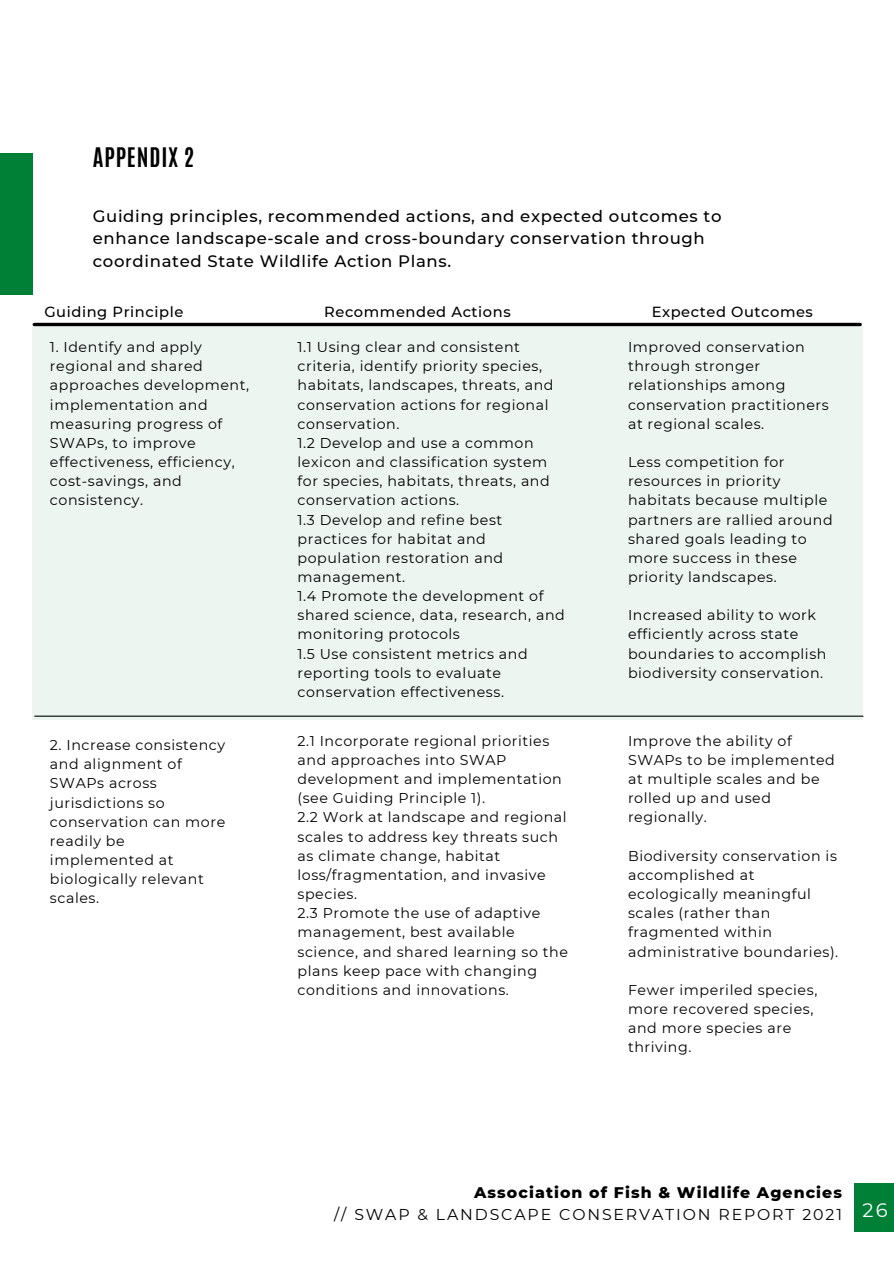
<style>
.page{position:relative;width:894px;height:1264px;background:#fff}
.page>*{position:absolute;margin:0;border:0;box-sizing:border-box;transform-origin:0 0}
.t1{font:700 22.5px "Antonio";letter-spacing:.04em;color:#000}
.t2{font:19.5px "Montserrat";color:#fff}
.t3{font:500 16.5px/22.5px "Montserrat";letter-spacing:.04em;color:#000}
.t4{font:15.75px "Montserrat";letter-spacing:.12em;color:#000}
.t5{font:800 15.75px "Montserrat";letter-spacing:.07em;color:#000}
.t6{font:500 14.7px "Montserrat";letter-spacing:.04em;color:#000}
.t7{font:14.25px/19.2px "Montserrat";letter-spacing:.04em;color:#000}
</style>
<div class="page">
<div style="left:854px;top:1183px;width:39px;height:48px;background:#008037"></div>
<div style="left:0;top:153px;width:33px;height:142px;background:#008037"></div>
<hr style="left:34px;top:323px;width:826px;height:3px;background:#000">
<div style="left:33px;top:326px;width:829px;height:393px;background:#ecf5f0"></div>
<h1 class="t1" style="left:93px;top:141px;width:103px">APPENDIX 2</h1>
<p class="t3" style="left:93px;top:205px;width:630px">Guiding principles, recommended actions, and expected outcomes to enhance landscape-scale and cross-boundary conservation through coordinated State Wildlife Action Plans.</p>
<p class="t6" style="left:44px;top:302px;width:140px">Guiding Principle</p>
<p class="t6" style="left:324px;top:302px;width:188px">Recommended Actions</p>
<p class="t6" style="left:651px;top:302px;width:163px">Expected Outcomes</p>
<p class="t7" style="left:50px;top:337px;width:201px">1. Identify and apply regional and shared approaches development, implementation and measuring progress of<br>SWAPs, to improve effectiveness, efficiency, cost-savings, and consistency.</p>
<p class="t7" style="left:297px;top:337px;width:269px">1.1 Using clear and consistent criteria, identify priority species, habitats, landscapes, threats, and conservation actions for regional conservation.<br>1.2 Develop and use a common lexicon and classification system for species, habitats, threats, and conservation actions.<br>1.3 Develop and refine best practices for habitat and population restoration and management.<br>1.4 Promote the development of shared science, data, research, and monitoring protocols<br>1.5 Use consistent metrics and reporting tools to evaluate conservation effectiveness.</p>
<p class="t7" style="left:628px;top:337px;width:202px">Improved conservation through stronger relationships among conservation practitioners at regional scales.</p>
<p class="t7" style="left:628px;top:452px;width:206px">Less competition for resources in priority habitats because multiple partners are rallied around shared goals leading to more success in these priority landscapes.</p>
<p class="t7" style="left:628px;top:605px;width:200px">Increased ability to work efficiently across state boundaries to accomplish biodiversity conservation.</p>
<p class="t7" style="left:50px;top:735px;width:177px">2. Increase consistency and alignment of<br>SWAPs across jurisdictions so conservation can more readily be implemented at biologically relevant scales.</p>
<p class="t7" style="left:297px;top:731px;width:272px">2.1 Incorporate regional priorities and approaches into SWAP development and implementation (see Guiding Principle 1).<br>2.2 Work at landscape and regional scales to address key threats such as climate change, habitat loss/fragmentation, and invasive species.<br>2.3 Promote the use of adaptive management, best available science, and shared learning so the plans keep pace with changing conditions and innovations.</p>
<p class="t7" style="left:628px;top:731px;width:208px">Improve the ability of<br>SWAPs to be implemented at multiple scales and be rolled up and used regionally.</p>
<p class="t7" style="left:628px;top:846px;width:212px">Biodiversity conservation is accomplished at ecologically meaningful scales (rather than fragmented within administrative boundaries).</p>
<p class="t7" style="left:628px;top:980px;width:191px">Fewer imperiled species, more recovered species, and more species are thriving.</p>
<p class="t5" style="left:474px;top:1182px;width:369px">Association of Fish &amp; Wildlife Agencies</p>
<p class="t4" style="left:334px;top:1205px;width:509px">// SWAP &amp; LANDSCAPE CONSERVATION REPORT 2021</p>
<h2 class="t2" style="left:862px;top:1197px;width:27px">26</h2>
</div>
